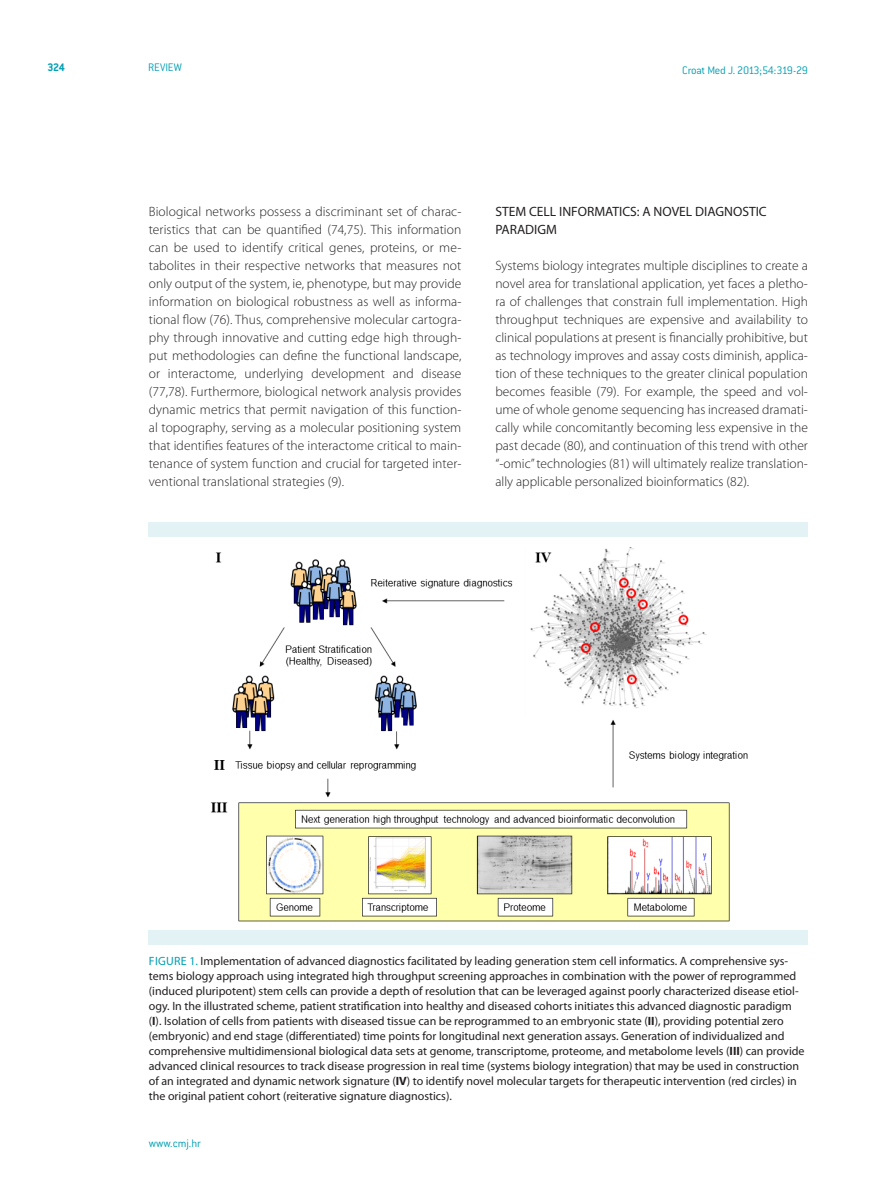
<style>
.page{position:relative;width:893px;height:1191px;background:#fff}
.page>*{position:absolute;margin:0;border:0;box-sizing:border-box;transform-origin:0 0}
.t1{font:300 13.5px/18px "Myriad Pro";color:#231f20;text-align:justify}
.t2{font:13.5px "Myriad Pro";color:#231f20}
.t3{font:12px/15px "Myriad Pro";color:#231f20}
.t4{font:300 12px "ITC Conduit LTCE";letter-spacing:-.015em;color:#009fb4}
.t5{font:700 12px "ITC Conduit LTCE";color:#009fb4}
.s1{color:#009fb4}
.s2{font-weight:700}
</style>
<div class="page">
<img style="left:210px;top:548px;width:538px;height:374px">
<div style="left:149px;top:930px;width:659px;height:15px;background:#e2f2f5"></div>
<div style="left:149px;top:522px;width:659px;height:15px;background:#e2f2f5"></div>
<p class="t5" style="left:47px;top:60px;width:19px">324</p>
<p class="t4" style="left:148px;top:61px;width:35px">REVIEW</p>
<p class="t4" style="left:682px;top:63px;width:127px">Croat Med J. 2013;54:319-29</p>
<p class="t1" style="left:149px;top:202px;width:314px">Biological networks possess a discriminant set of charac&shy;teristics that can be quantified (74,75). This information can be used to identify critical genes, proteins, or me&shy;tabolites in their respective networks that measures not only output of the system, ie, phenotype, but may provide information on biological robustness as well as informa&shy;tional flow (76). Thus, comprehensive molecular cartogra&shy;phy through innovative and cutting edge high through&shy;put methodologies can define the functional landscape, or interactome, underlying development and disease (77,78). Furthermore, biological network analysis provides dynamic metrics that permit navigation of this function&shy;al topography, serving as a molecular positioning system that identifies features of the interactome critical to main&shy;tenance of system function and crucial for targeted inter&shy;ventional translational strategies (9).</p>
<p class="t2" style="left:495px;top:203px;width:230px">STEM CELL IN FORMATICS: A NOVEL DIAGNO</p>
<p class="t2" style="left:742px;top:203px;width:26px">STIC</p>
<p class="t2" style="left:495px;top:221px;width:47px">PARADIGM</p>
<p class="t1" style="left:495px;top:256px;width:314px">Systems biology integrates multiple disciplines to create a novel area for translational application, yet faces a pletho&shy;ra of challenges that constrain full implementation. High throughput techniques are expensive and availability to clinical populations at present is financially prohibitive, but as technology improves and assay costs diminish, applica&shy;tion of these techniques to the greater clinical population becomes feasible (79). For example, the speed and vol&shy;ume of whole genome sequencing has increased dramati&shy;cally while concomitantly becoming less expensive in the past decade (80), and continuation of this trend with other “-omic” technologies (81) will ultimately realize translation&shy;ally applicable personalized bioinformatics (82).</p>
<p class="t3" style="left:149px;top:953px;width:657px"><span class="s1">Figure 1.</span> I mplementation of advanced diagnostics facilitated by leading generation stem cell informatics. A comprehensive sys&shy;tems biology approach using integrated high throughput screening approaches in combination with the power of reprogrammed (induced pluripotent) stem cells can provide a depth of resolution that can be leveraged against poorly characterized disease etiol&shy;ogy. I n the illustrated scheme, patient stratification into healthy and diseased cohorts initiates this advanced diagnostic paradigm (<span class="s2">I</span>). Isolation of cells from patients with diseased tissue can be reprogrammed to an embryonic state (<span class="s2">II</span>), providing potential zero (embryonic) and end stage (differentiated) time points for longitudinal next generation assays. Generation of individualized and comprehensive multidimensional biological data sets at genome, transcriptome, proteome, and metabolome levels (<span class="s2">III</span>) can provide advanced clinical resources to track disease progression in real time (systems biology integration) that may be used in construction of an integrated and dynamic network signature (<span class="s2">IV</span>) to identify novel molecular targets for therapeutic intervention (red circles) in the original patient cohort (reiterative signature diagnostics).</p>
<p class="t4" style="left:149px;top:1136px;width:54px">www.cmj.hr</p>
</div>
